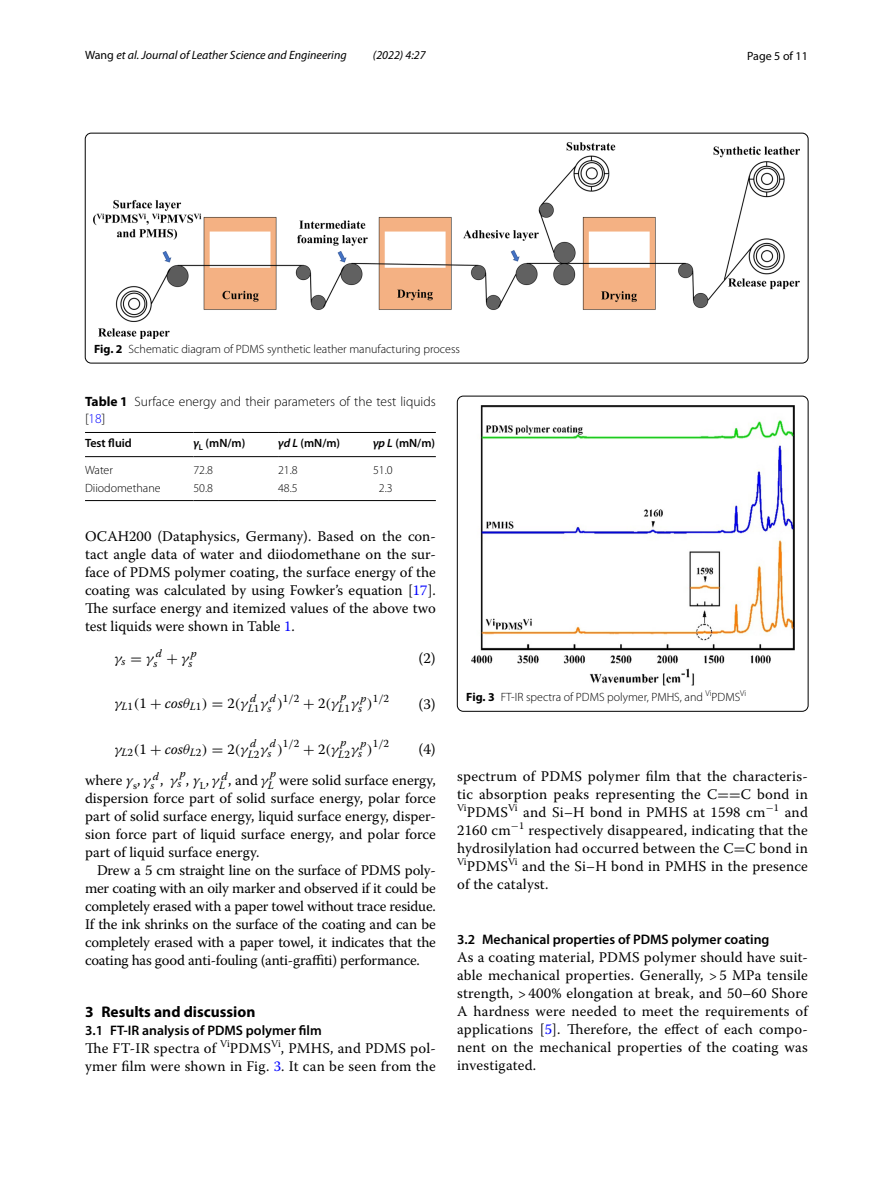
<style>
.page{position:relative;width:893px;height:1187px;background:#fff}
.page>*{position:absolute;margin:0;border:0;box-sizing:border-box;transform-origin:0 0}
.t1{font:700 15.45px "Myriad Pro";color:#000}
.t2{font:15px "Warnock Pro";color:#000}
.t3{font:14.7px/18px "Warnock Pro";letter-spacing:.005em;color:#000;text-align:justify}
.t4{font:14.7px "MTMI3";color:#000}
.t5{font:14.7px "MTMI4";color:#000}
.t6{font:14.7px "MTMI2";color:#000}
.t7{font:600 13.8px "Myriad Pro";color:#000}
.t8{font:300 13.5px/16.5px "Myriad Pro";color:#000}
.t9{font:300 12px "Myriad Pro";color:#000}
.t10{font:italic 12px "Myriad Pro";color:#000}
.t11{font:600 12px "Myriad Pro";color:#000}
.t12{font:12px "Myriad Pro";color:#000}
.t13{font:11.25px "Warnock Pro It 5";color:#000}
.t14{font:11.25px "Warnock Pro It 6";color:#000}
.t15{font:11.25px "Warnock Pro It 4";color:#000}
.t16{font:11.25px "Warnock Pro Regular 2";color:#000}
.t17{font:11.25px "Warnock Pro Regular 3";color:#000}
.t18{font:11.25px "Warnock Pro It 7";color:#000}
.t19{font:11.25px "Warnock Pro It 3";color:#000}
.s1{font-style:normal}
.s2{font-weight:700}
.s3{color:#00f}
.s4{font-style:italic}
.s5{font-family:"MTSYN2";font-size:14.7px}
.s6{font-family:"MTMI2";font-size:14.7px}
.s7{font-family:"MTSYN2"}
.s8{font-family:"Warnock Pro Regular 2"}
.s9{font-family:"MTSYN3"}
.s10{font-family:"Warnock Pro It 5"}
.s11{font-family:"MTMI3";font-size:14.7px}
.s12{font-family:"MTMI3"}
.s13{font-family:"Warnock Pro Regular 3"}
.s14{font-family:"MTMI4";font-size:14.7px}
.s15{font-family:"MTSYN4"}
.s16{font-family:"Warnock Pro It 6"}
.s17{font-family:"MTMI4"}
.s18{font-family:"MTMI6"}
.s19{font-family:"MTMI5"}
.s20{font-family:"MTMI7"}
.s21{font-family:"MTSY"}
</style>
<div class="page">
<img style="left:94px;top:142px;width:706px;height:196px">
<div style="left:85px;top:133px;width:723px;height:230px;border:1px solid #000;border-radius:6px"></div>
<hr style="left:85px;top:432px;width:108px;height:1px;background:#000">
<hr style="left:85px;top:456px;width:108px;height:1px;background:#000">
<hr style="left:193px;top:432px;width:85px;height:1px;background:#000">
<hr style="left:193px;top:456px;width:85px;height:1px;background:#000">
<hr style="left:278px;top:432px;width:95px;height:1px;background:#000">
<hr style="left:278px;top:456px;width:95px;height:1px;background:#000">
<hr style="left:373px;top:432px;width:63px;height:1px;background:#000">
<hr style="left:373px;top:456px;width:63px;height:1px;background:#000">
<hr style="left:85px;top:500px;width:108px;height:1px;background:#000">
<hr style="left:193px;top:500px;width:85px;height:1px;background:#000">
<hr style="left:278px;top:500px;width:95px;height:1px;background:#000">
<hr style="left:373px;top:500px;width:63px;height:1px;background:#000">
<img style="left:471px;top:405px;width:323px;height:280px">
<div style="left:457px;top:396px;width:351px;height:315px;border:1px solid #000;border-radius:6px"></div>
<p class="t10" style="left:85px;top:48px;width:263px"><span class="s1">Wang</span> et al. Journal of Leather Science and Engineering</p>
<p class="t10" style="left:373px;top:48px;width:54px">(2022) 4:27</p>
<p class="t12" style="left:747px;top:48px;width:62px">Page 5 of 11</p>
<p class="t9" style="left:94px;top:342px;width:367px"><span class="s2">Fig. 2</span> Schematic diagram of PDMS synthetic leather manufacturing process</p>
<p class="t8" style="left:85px;top:393px;width:352px"><span class="s2">Table 1</span> Surface energy and their parameters of the test liquids [<span class="s3">18</span>]</p>
<p class="t11" style="left:85px;top:435px;width:48px">Test fluid</p>
<p class="t11" style="left:193px;top:435px;width:53px"><span class="s4">γ</span><sub>L</sub> (mN/m)</p>
<p class="t11" style="left:278px;top:435px;width:64px"><span class="s4">γd L</span> (mN/m)</p>
<p class="t11" style="left:373px;top:435px;width:64px"><span class="s4">γp L</span> (mN/m)</p>
<p class="t9" style="left:85px;top:463px;width:29px">Water</p>
<p class="t9" style="left:193px;top:463px;width:21px">72.8</p>
<p class="t9" style="left:278px;top:463px;width:21px">21.8</p>
<p class="t9" style="left:373px;top:463px;width:21px">51.0</p>
<p class="t9" style="left:85px;top:481px;width:77px">Diiodomethane</p>
<p class="t9" style="left:193px;top:481px;width:21px">50.8</p>
<p class="t9" style="left:278px;top:481px;width:21px">48.5</p>
<p class="t9" style="left:379px;top:481px;width:15px">2.3</p>
<p class="t3" style="left:85px;top:526px;width:352px">OCAH200 (Dataphysics, Germany). Based on the con&shy;tact angle data of water and diiodomethane on the sur&shy;face of PDMS polymer coating, the surface energy of the coating was calculated by using Fowker’s equation [<span class="s3">17</span>].<br>The surface energy and itemized values of the above two test liquids were shown in Table <span class="s3">1</span>.</p>
<p class="t15" style="left:156px;top:648px;width:8px">d</p>
<p class="t15" style="left:153px;top:653px;width:45px">s <span class="s5">+</span><span class="s6">γ</span>p</p>
<p class="t6" style="left:114px;top:652px;width:41px">γ<sub>s</sub> <span class="s7">=</span>γ</p>
<p class="t2" style="left:419px;top:649px;width:19px">(2)</p>
<p class="t15" style="left:188px;top:658px;width:5px">s</p>
<p class="t4" style="left:114px;top:698px;width:135px">γ<sub>L</sub><sub>1</sub>(<span class="s8">1</span> <span class="s9">+</span> <span class="s10">cos</span>θ<sub>L</sub><sub>1</sub>) <span class="s9">=</span> <span class="s8">2</span>(γ</p>
<p class="t2" style="left:419px;top:694px;width:19px">(3)</p>
<p class="t13" style="left:248px;top:698px;width:30px">L<span class="s8">1</span><span class="s11">γ</span> d</p>
<p class="t13" style="left:250px;top:693px;width:8px">d</p>
<p class="t4" style="left:268px;top:698px;width:72px"><sub>s</sub> )<sup>1</sup><sup>/</sup><sup>2</sup> <span class="s9">+</span> <span class="s8">2</span>(γ</p>
<p class="t13" style="left:341px;top:692px;width:7px">p</p>
<p class="t16" style="left:358px;top:694px;width:32px"><span class="s10">s</span> <span class="s11">)</span>1<span class="s12">/</span>2</p>
<p class="t13" style="left:338px;top:699px;width:30px">L<span class="s8">1</span><span class="s11">γ</span> p</p>
<p class="t14" style="left:248px;top:744px;width:30px">L<span class="s13">2</span><span class="s14">γ</span> d</p>
<p class="t14" style="left:250px;top:739px;width:8px">d</p>
<p class="t5" style="left:268px;top:743px;width:72px"><sub>s</sub> )<sup>1</sup><sup>/</sup><sup>2</sup> <span class="s15">+</span> <span class="s13">2</span>(γ</p>
<p class="t14" style="left:341px;top:737px;width:7px">p</p>
<p class="t17" style="left:358px;top:739px;width:33px"><span class="s16">s</span> <span class="s14">)</span>1<span class="s17">/</span>2</p>
<p class="t14" style="left:338px;top:744px;width:30px">L<span class="s13">2</span><span class="s14">γ</span> p</p>
<p class="t5" style="left:114px;top:743px;width:135px">γ<sub>L</sub><sub>2</sub>(<span class="s13">1</span> <span class="s15">+</span> <span class="s16">cos</span>θ<sub>L</sub><sub>2</sub>) <span class="s15">=</span> <span class="s13">2</span>(γ</p>
<p class="t2" style="left:419px;top:740px;width:19px">(4)</p>
<p class="t3" style="left:177px;top:771px;width:52px"><sub>s</sub> , <span class="s4">γ</span><sub>L</sub>, <span class="s18">γ</span><sup>d</sup></p>
<p class="t3" style="left:85px;top:771px;width:75px">where <span class="s4">γ</span><sub>s</sub>, <span class="s19">γ</span> <sup>d</sup></p>
<p class="t19" style="left:270px;top:769px;width:7px">p</p>
<p class="t3" style="left:85px;top:789px;width:352px">dispersion force part of solid surface energy, polar force part of solid surface energy, liquid surface energy, disper&shy;sion force part of liquid surface energy, and polar force part of liquid surface energy.</p>
<p class="t3" style="left:85px;top:861px;width:352px;text-indent:12px">Drew a 5 cm straight line on the surface of PDMS poly&shy;mer coating with an oily marker and observed if it could be completely erased with a paper towel without trace residue.<br>If the ink shrinks on the surface of the coating and can be completely erased with a paper towel, it indicates that the coating has good anti-fouling (anti-graffiti) performance.</p>
<p class="t1" style="left:85px;top:1001px;width:172px">3 Results and discussion</p>
<p class="t7" style="left:85px;top:1021px;width:238px">3.1 FT‑IR analysis of PDMS polymer film</p>
<p class="t3" style="left:85px;top:1039px;width:352px">The FT-IR spectra of <sup>Vi</sup>PDMS<sup>Vi</sup>, PMHS, and PDMS pol&shy;ymer film were shown in Fig. <span class="s3">3</span>. It can be seen from the</p>
<p class="t18" style="left:180px;top:769px;width:7px">p</p>
<p class="t3" style="left:219px;top:771px;width:218px"><sub>L</sub> , and <span class="s20">γ</span><sub>L</sub> were solid surface energy,</p>
<p class="t18" style="left:150px;top:781px;width:29px">s<sup>,</sup><sup>γ</sup></p>
<p class="t9" style="left:466px;top:690px;width:281px"><span class="s2">Fig. 3</span> FT-IR spectra of PDMS polymer, PMHS, and <sup>Vi</sup>PDMS<sup>Vi</sup></p>
<p class="t3" style="left:457px;top:767px;width:352px">spectrum of PDMS polymer film that the characteris&shy;tic absorption peaks representing the C<span class="s21">==</span>C bond in <sup>Vi</sup>PDMS<sup>Vi</sup> and Si–H bond in PMHS at 1598 cm<sup>−</sup><sup>1</sup> and 2160 cm<sup>−</sup><sup>1</sup> respectively disappeared, indicating that the hydrosilylation had occurred between the C<span class="s21">=</span>C bond in <sup>Vi</sup>PDMS<sup>Vi</sup> and the Si–H bond in PMHS in the presence of the catalyst.</p>
<p class="t7" style="left:457px;top:930px;width:314px">3.2 Mechanical properties of PDMS polymer coating</p>
<p class="t3" style="left:457px;top:947px;width:352px">As a coating material, PDMS polymer should have suit&shy;able mechanical properties. Generally, &gt; 5 MPa tensile strength, &gt; 400% elongation at break, and 50–60 Shore A hardness were needed to meet the requirements of applications [<span class="s3">5</span>]. Therefore, the effect of each compo&shy;nent on the mechanical properties of the coating was investigated.</p>
</div>
